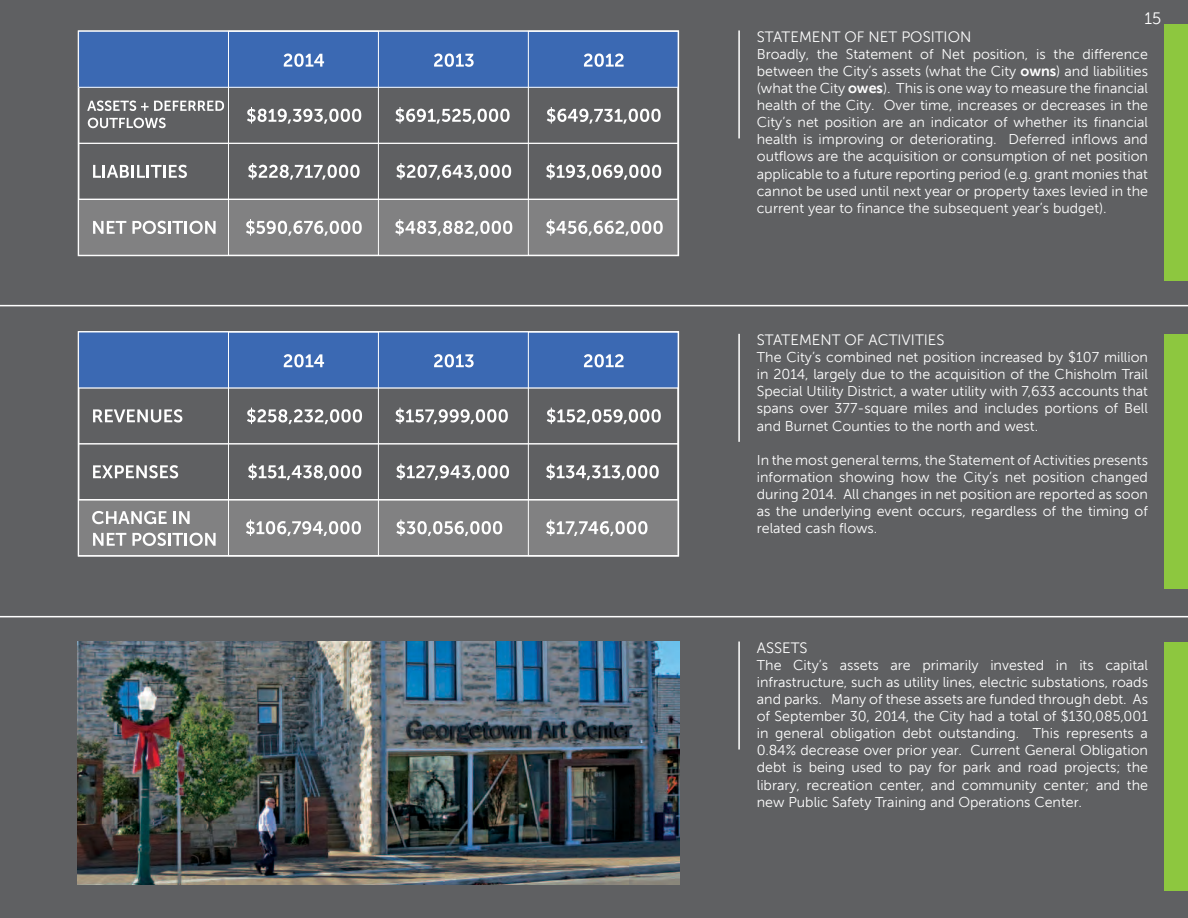
<style>
.page{position:relative;width:1188px;height:918px;background:#5f6062}
.page>*{position:absolute;margin:0;border:0;box-sizing:border-box;transform-origin:0 0}
.t1{font:16.5px "Museo Sans For Dell";color:#fff}
.t2{font:15px "Museo Sans For Dell";color:#fff}
.t3{font:14.25px/17.1px "Museo Sans For Dell";color:#fff;text-align:justify}
.s1{font-weight:700}
</style>
<div class="page">
<div style="left:1165px;top:25px;width:23px;height:866px;background:#8dc73f"></div>
<img style="left:78px;top:642px;width:601px;height:243px">
<hr style="left:738px;top:30px;width:2px;height:108px;background:#fff">
<hr style="left:738px;top:334px;width:2px;height:108px;background:#fff">
<hr style="left:738px;top:642px;width:2px;height:108px;background:#fff">
<div style="left:1157px;top:281px;width:31px;height:53px;background:#5f6062"></div>
<div style="left:1159px;top:589px;width:29px;height:53px;background:#5f6062"></div>
<hr style="left:0;top:616px;width:1188px;height:1px;background:#fff">
<hr style="left:0;top:305px;width:1188px;height:1px;background:#fff">
<svg style="left:87px;top:101px;width:137px;height:10px"></svg>
<svg style="left:88px;top:118px;width:78px;height:10px"></svg>
<svg style="left:247px;top:107px;width:114px;height:17px"></svg>
<svg style="left:395px;top:107px;width:115px;height:17px"></svg>
<svg style="left:547px;top:107px;width:114px;height:17px"></svg>
<svg style="left:93px;top:165px;width:94px;height:13px"></svg>
<svg style="left:248px;top:163px;width:112px;height:17px"></svg>
<svg style="left:396px;top:163px;width:115px;height:17px"></svg>
<svg style="left:546px;top:163px;width:115px;height:17px"></svg>
<div style="left:79px;top:31px;width:599px;height:56px;background:#3b69b3"></div>
<div style="left:78px;top:31px;width:601px;height:57px;border:1px solid #fff"></div>
<div style="left:79px;top:199px;width:599px;height:56px;background:#818182"></div>
<div style="left:78px;top:143px;width:601px;height:57px;border:1px solid #fff"></div>
<div style="left:78px;top:199px;width:601px;height:57px;border:1px solid #fff"></div>
<div style="left:228px;top:31px;width:151px;height:225px;border:1px solid #fff"></div>
<div style="left:528px;top:31px;width:151px;height:225px;border:1px solid #fff"></div>
<svg style="left:284px;top:54px;width:40px;height:13px"></svg>
<svg style="left:434px;top:54px;width:40px;height:13px"></svg>
<svg style="left:584px;top:54px;width:40px;height:13px"></svg>
<svg style="left:93px;top:221px;width:33px;height:13px"></svg>
<svg style="left:132px;top:221px;width:84px;height:13px"></svg>
<svg style="left:246px;top:219px;width:116px;height:17px"></svg>
<svg style="left:395px;top:219px;width:117px;height:17px"></svg>
<svg style="left:546px;top:219px;width:117px;height:17px"></svg>
<svg style="left:93px;top:409px;width:89px;height:14px"></svg>
<svg style="left:247px;top:408px;width:115px;height:16px"></svg>
<svg style="left:395px;top:408px;width:113px;height:16px"></svg>
<svg style="left:547px;top:408px;width:114px;height:16px"></svg>
<svg style="left:93px;top:465px;width:85px;height:13px"></svg>
<svg style="left:248px;top:464px;width:113px;height:16px"></svg>
<svg style="left:396px;top:464px;width:113px;height:16px"></svg>
<svg style="left:546px;top:464px;width:113px;height:16px"></svg>
<div style="left:78px;top:387px;width:601px;height:57px;border:1px solid #fff"></div>
<div style="left:79px;top:332px;width:599px;height:56px;background:#3b69b3"></div>
<div style="left:79px;top:500px;width:599px;height:56px;background:#818182"></div>
<div style="left:78px;top:443px;width:601px;height:57px;border:1px solid #fff"></div>
<div style="left:78px;top:499px;width:601px;height:57px;border:1px solid #fff"></div>
<div style="left:228px;top:332px;width:151px;height:224px;border:1px solid #fff"></div>
<div style="left:528px;top:332px;width:151px;height:224px;border:1px solid #fff"></div>
<svg style="left:284px;top:354px;width:40px;height:13px"></svg>
<svg style="left:434px;top:354px;width:40px;height:13px"></svg>
<svg style="left:584px;top:354px;width:40px;height:13px"></svg>
<svg style="left:92px;top:511px;width:75px;height:13px"></svg>
<svg style="left:174px;top:511px;width:16px;height:13px"></svg>
<svg style="left:93px;top:533px;width:33px;height:13px"></svg>
<svg style="left:132px;top:533px;width:84px;height:13px"></svg>
<svg style="left:246px;top:519px;width:115px;height:17px"></svg>
<svg style="left:396px;top:519px;width:106px;height:17px"></svg>
<svg style="left:546px;top:519px;width:101px;height:17px"></svg>
<p class="t1" style="left:1144px;top:9px;width:18px">15</p>
<p class="t2" style="left:757px;top:28px;width:216px">Statement of Net Position</p>
<p class="t3" style="left:757px;top:45px;width:393px">Broadly, the Statement of N et position, is the difference between the City’s assets (what the City <span class="s1">owns</span>) and liabilities (what the City <span class="s1">owes</span>). This is one way to measure the financial health of the City. Over time, increases or decreases in the City’s net position are an indicator of whether its financial health is improving or deteriorating. Deferred inflows and outflows are the acquisition or consumption of net position applicable to a future reporting period (e.g. grant monies that cannot be used until next year or property taxes levied in the current year to finance the subsequent year’s budget).</p>
<p class="t2" style="left:757px;top:332px;width:189px">Statem ent of Activities</p>
<p class="t3" style="left:757px;top:349px;width:393px">The City’s combined net position increased by $107 million in 2014, largely due to the acquisition of the Chisholm Trail Special Utility District, a water utility with 7,633 accounts that spans over 377-square miles and includes portions of Bell and Burnet Counties to the north and west.</p>
<p class="t3" style="left:757px;top:451px;width:393px">I n the most general terms, the Statement of Activities presents information showing how the City’s net position changed during 2014. All changes in net position are reported as soon as the underlying event occurs, regardless of the timing of related cash flows.</p>
<p class="t2" style="left:757px;top:640px;width:19px">Assets</p>
<p class="t3" style="left:757px;top:657px;width:393px">The City’s assets are primarily invested in its capital infrastructure, such as utility lines, electric substations, roads and parks. Many of these assets are funded through debt. As of September 30, 2014, the City had a total of $130,085,001 in general obligation debt outstanding. This represents a 0.84% decrease over prior year. Current General Obligation debt is being used to pay for park and road projects; the library, recreation center, and community center; and the new Public Safety Training and Operations Center.</p>
</div>
